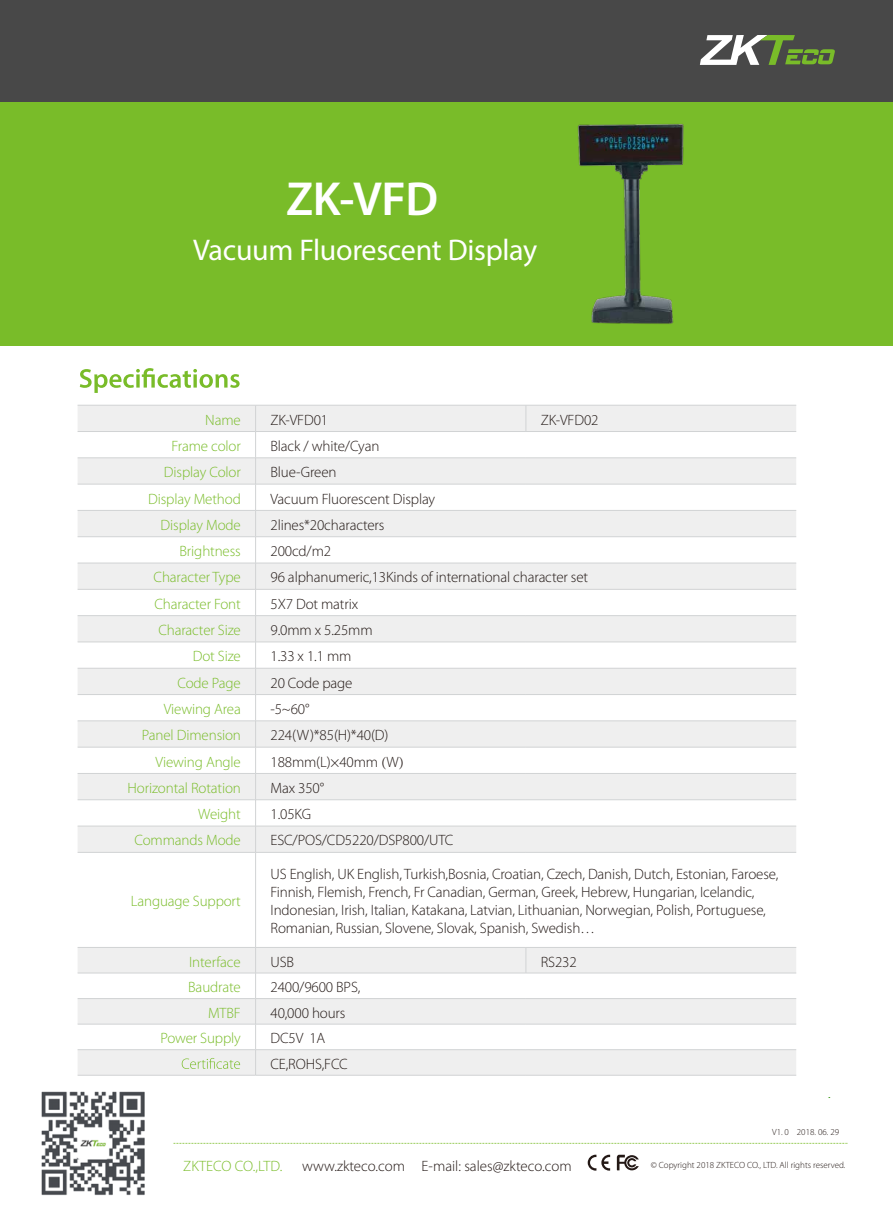
<style>
.page{position:relative;width:893px;height:1212px;background:#fff}
.page>*{position:absolute;margin:0;border:0;box-sizing:border-box;transform-origin:0 0}
.t1{font:600 48px "Myriad Pro";color:#fff}
.t2{font:30px "Myriad Pro";letter-spacing:-.01em;color:#fff}
.t3{font:300 15px/18px "Myriad Pro";letter-spacing:-.01em;color:#221815}
.t4{font:300 15px "Myriad Pro";letter-spacing:-.01em;color:#79bc29}
.t5{font:300 15px "Myriad Pro";color:#231815}
.t6{font:300 15px "Myriad Pro";color:#79bc28}
.t7{font:300 9px "Myriad Pro";color:#231815}
.s1{font-family:"Adobe Song Std"}
</style>
<div class="page">
<div style="left:0;top:0;width:893px;height:104px;background:#484848"></div>
<div style="left:0;top:102px;width:893px;height:243px;background:#79bc29"></div>
<svg style="left:700px;top:35px;width:135px;height:30px"></svg>
<img style="left:577px;top:124px;width:107px;height:200px">
<svg style="left:80px;top:368px;width:160px;height:25px"></svg>
<svg style="left:78px;top:406px;width:718px;height:669px"></svg>
<svg style="left:526px;top:406px;width:1px;height:25px"></svg>
<svg style="left:526px;top:948px;width:1px;height:25px"></svg>
<hr style="left:78px;top:405px;width:178px;height:1px;background:#d1d3d4">
<hr style="left:256px;top:405px;width:270px;height:1px;background:#d1d3d4">
<hr style="left:526px;top:405px;width:270px;height:1px;background:#d1d3d4">
<hr style="left:78px;top:431px;width:178px;height:1px;background:#d1d3d4">
<hr style="left:256px;top:431px;width:270px;height:1px;background:#d1d3d4">
<hr style="left:526px;top:431px;width:270px;height:1px;background:#d1d3d4">
<hr style="left:78px;top:457px;width:178px;height:1px;background:#d1d3d4">
<hr style="left:256px;top:457px;width:270px;height:1px;background:#d1d3d4">
<hr style="left:526px;top:457px;width:270px;height:1px;background:#d1d3d4">
<hr style="left:78px;top:484px;width:178px;height:1px;background:#d1d3d4">
<hr style="left:256px;top:484px;width:270px;height:1px;background:#d1d3d4">
<hr style="left:526px;top:484px;width:270px;height:1px;background:#d1d3d4">
<hr style="left:78px;top:510px;width:178px;height:1px;background:#d1d3d4">
<hr style="left:256px;top:510px;width:270px;height:1px;background:#d1d3d4">
<hr style="left:526px;top:510px;width:270px;height:1px;background:#d1d3d4">
<hr style="left:78px;top:536px;width:178px;height:1px;background:#d1d3d4">
<hr style="left:256px;top:536px;width:270px;height:1px;background:#d1d3d4">
<hr style="left:526px;top:536px;width:270px;height:1px;background:#d1d3d4">
<hr style="left:78px;top:563px;width:178px;height:1px;background:#d1d3d4">
<hr style="left:256px;top:563px;width:270px;height:1px;background:#d1d3d4">
<hr style="left:526px;top:563px;width:270px;height:1px;background:#d1d3d4">
<hr style="left:78px;top:589px;width:178px;height:1px;background:#d1d3d4">
<hr style="left:256px;top:589px;width:270px;height:1px;background:#d1d3d4">
<hr style="left:526px;top:589px;width:270px;height:1px;background:#d1d3d4">
<hr style="left:78px;top:615px;width:178px;height:1px;background:#d1d3d4">
<hr style="left:256px;top:615px;width:270px;height:1px;background:#d1d3d4">
<hr style="left:526px;top:615px;width:270px;height:1px;background:#d1d3d4">
<hr style="left:78px;top:642px;width:178px;height:1px;background:#d1d3d4">
<hr style="left:256px;top:642px;width:270px;height:1px;background:#d1d3d4">
<hr style="left:526px;top:642px;width:270px;height:1px;background:#d1d3d4">
<hr style="left:78px;top:668px;width:178px;height:1px;background:#d1d3d4">
<hr style="left:256px;top:668px;width:270px;height:1px;background:#d1d3d4">
<hr style="left:526px;top:668px;width:270px;height:1px;background:#d1d3d4">
<hr style="left:78px;top:694px;width:178px;height:1px;background:#d1d3d4">
<hr style="left:256px;top:694px;width:270px;height:1px;background:#d1d3d4">
<hr style="left:526px;top:694px;width:270px;height:1px;background:#d1d3d4">
<hr style="left:78px;top:720px;width:178px;height:1px;background:#d1d3d4">
<hr style="left:256px;top:720px;width:270px;height:1px;background:#d1d3d4">
<hr style="left:526px;top:720px;width:270px;height:1px;background:#d1d3d4">
<hr style="left:78px;top:747px;width:178px;height:1px;background:#d1d3d4">
<hr style="left:256px;top:747px;width:270px;height:1px;background:#d1d3d4">
<hr style="left:526px;top:747px;width:270px;height:1px;background:#d1d3d4">
<hr style="left:78px;top:773px;width:178px;height:1px;background:#d1d3d4">
<hr style="left:256px;top:773px;width:270px;height:1px;background:#d1d3d4">
<hr style="left:526px;top:773px;width:270px;height:1px;background:#d1d3d4">
<hr style="left:78px;top:799px;width:178px;height:1px;background:#d1d3d4">
<hr style="left:256px;top:799px;width:270px;height:1px;background:#d1d3d4">
<hr style="left:526px;top:799px;width:270px;height:1px;background:#d1d3d4">
<hr style="left:78px;top:826px;width:178px;height:1px;background:#d1d3d4">
<hr style="left:256px;top:826px;width:270px;height:1px;background:#d1d3d4">
<hr style="left:526px;top:826px;width:270px;height:1px;background:#d1d3d4">
<svg style="left:255px;top:406px;width:1px;height:446px"></svg>
<hr style="left:78px;top:852px;width:178px;height:1px;background:#d1d3d4">
<hr style="left:256px;top:852px;width:270px;height:1px;background:#d1d3d4">
<hr style="left:255px;top:852px;width:1px;height:95px;background:#d1d3d4">
<hr style="left:526px;top:852px;width:270px;height:1px;background:#d1d3d4">
<hr style="left:78px;top:947px;width:178px;height:1px;background:#d1d3d4">
<hr style="left:78px;top:973px;width:178px;height:1px;background:#d1d3d4">
<hr style="left:256px;top:947px;width:270px;height:1px;background:#d1d3d4">
<hr style="left:526px;top:947px;width:270px;height:1px;background:#d1d3d4">
<hr style="left:256px;top:973px;width:270px;height:1px;background:#d1d3d4">
<hr style="left:526px;top:973px;width:270px;height:1px;background:#d1d3d4">
<hr style="left:78px;top:998px;width:178px;height:1px;background:#d1d3d4">
<hr style="left:78px;top:1024px;width:178px;height:1px;background:#d1d3d4">
<hr style="left:256px;top:998px;width:270px;height:1px;background:#d1d3d4">
<hr style="left:526px;top:998px;width:270px;height:1px;background:#d1d3d4">
<hr style="left:256px;top:1024px;width:270px;height:1px;background:#d1d3d4">
<hr style="left:526px;top:1024px;width:270px;height:1px;background:#d1d3d4">
<hr style="left:78px;top:1049px;width:178px;height:1px;background:#d1d3d4">
<hr style="left:78px;top:1075px;width:178px;height:1px;background:#d1d3d4">
<hr style="left:256px;top:1049px;width:270px;height:1px;background:#d1d3d4">
<svg style="left:255px;top:948px;width:1px;height:127px"></svg>
<hr style="left:526px;top:1049px;width:270px;height:1px;background:#d1d3d4">
<hr style="left:256px;top:1075px;width:270px;height:1px;background:#d1d3d4">
<hr style="left:526px;top:1075px;width:270px;height:1px;background:#d1d3d4">
<svg style="left:182px;top:1058px;width:58px;height:11px"></svg>
<img style="left:41px;top:1091px;width:104px;height:105px">
<svg style="left:617px;top:1155px;width:22px;height:15px"></svg>
<svg style="left:588px;top:1155px;width:22px;height:15px"></svg>
<svg style="left:173px;top:1143px;width:675px;height:1px"></svg>
<h1 class="t1" style="left:286px;top:168px;width:154px">ZK-VFD</h1>
<h2 class="t2" style="left:193px;top:232px;width:346px">Vacuum Fluorescent Display</h2>
<p class="t4" style="left:205px;top:411px;width:37px">Name</p>
<p class="t3" style="left:270px;top:410px;width:59px">ZK-VFD01</p>
<p class="t3" style="left:541px;top:410px;width:59px">ZK-VFD02</p>
<p class="t4" style="left:171px;top:437px;width:71px">Frame color</p>
<p class="t3" style="left:270px;top:437px;width:110px">Black / white/Cyan</p>
<p class="t4" style="left:164px;top:463px;width:78px">Display Color</p>
<p class="t3" style="left:270px;top:463px;width:68px">Blue-Green</p>
<p class="t4" style="left:148px;top:489px;width:94px">Display Method</p>
<p class="t3" style="left:270px;top:489px;width:166px">Vacuum Fluorescent Display</p>
<p class="t4" style="left:161px;top:516px;width:82px">Display Mode</p>
<p class="t3" style="left:270px;top:516px;width:115px">2lines*20characters</p>
<p class="t4" style="left:179px;top:542px;width:63px">Brightness</p>
<p class="t3" style="left:270px;top:542px;width:62px">200cd/m2</p>
<p class="t4" style="left:154px;top:568px;width:89px">Character Type</p>
<p class="t3" style="left:270px;top:568px;width:319px">96 alphanumeric,13Kinds of international character set</p>
<p class="t4" style="left:155px;top:595px;width:88px">Character Font</p>
<p class="t3" style="left:270px;top:595px;width:89px">5X7 Dot matrix</p>
<p class="t4" style="left:158px;top:621px;width:84px">Character Size</p>
<p class="t3" style="left:270px;top:621px;width:104px">9.0mm x 5.25mm</p>
<p class="t4" style="left:193px;top:647px;width:50px">Dot Size</p>
<p class="t3" style="left:270px;top:647px;width:83px">1.33 x 1.1 mm</p>
<p class="t4" style="left:177px;top:674px;width:65px">Code Page</p>
<p class="t3" style="left:270px;top:673px;width:84px">20 Code page</p>
<p class="t4" style="left:164px;top:700px;width:79px">Viewing Area</p>
<p class="t3" style="left:270px;top:700px;width:41px">-5~60°</p>
<p class="t4" style="left:142px;top:726px;width:100px">Panel Dimension</p>
<p class="t3" style="left:270px;top:726px;width:119px">224(W)*85(H)*40(D)</p>
<p class="t4" style="left:156px;top:752px;width:87px">Viewing Angle</p>
<p class="t3" style="left:270px;top:753px;width:135px">188mm(L)×40mm <span class="s1">(</span>W<span class="s1">)</span></p>
<p class="t4" style="left:128px;top:779px;width:115px">Horizontal Rotation</p>
<p class="t3" style="left:270px;top:779px;width:55px">Max 350°</p>
<p class="t4" style="left:198px;top:805px;width:44px">Weight</p>
<p class="t3" style="left:270px;top:805px;width:42px">1.05KG</p>
<p class="t4" style="left:134px;top:831px;width:108px">Commands Mode</p>
<p class="t3" style="left:270px;top:831px;width:185px">ESC/POS/CD5220/DSP800/UTC</p>
<p class="t4" style="left:131px;top:892px;width:112px">Language Support</p>
<p class="t3" style="left:270px;top:865px;width:509px">US English, UK English, Turkish,Bosnia, Croatian, Czech, Danish, Dutch, Estonian, Faroese, Finnish, Flemish, French, Fr Canadian, German, Greek, Hebrew, Hungarian, Icelandic, Indonesian, Irish, Italian, Katakana, Latvian, Lithuanian, Norwegian, Polish, Portuguese, Romanian, Russian, Slovene, Slovak, Spanish, Swedish…</p>
<p class="t4" style="left:189px;top:952px;width:53px">Interface</p>
<p class="t3" style="left:270px;top:952px;width:25px">USB</p>
<p class="t3" style="left:541px;top:952px;width:37px">RS232</p>
<p class="t4" style="left:188px;top:978px;width:54px">Baudrate</p>
<p class="t3" style="left:270px;top:978px;width:91px">2400/9600 BPS,</p>
<p class="t4" style="left:208px;top:1003px;width:34px">MTBF</p>
<p class="t3" style="left:270px;top:1003px;width:76px">40,000 hours</p>
<p class="t4" style="left:160px;top:1029px;width:82px">Power Supply</p>
<p class="t3" style="left:270px;top:1025px;width:79px;line-height:25.5px">DC5V 1A<br>CE,ROHS,FCC</p>
<p class="t7" style="left:772px;top:1127px;width:68px">V1. 0 2018. 06. 29</p>
<p class="t6" style="left:183px;top:1156px;width:101px">ZKTECO CO.,LTD.</p>
<p class="t5" style="left:302px;top:1156px;width:271px">www.zkteco.com E-mail: sales@zkteco.com</p>
<p class="t7" style="left:651px;top:1159px;width:196px">© Copyright 2018 ZKTECO CO., LTD. All rights reserved.</p>
</div>
